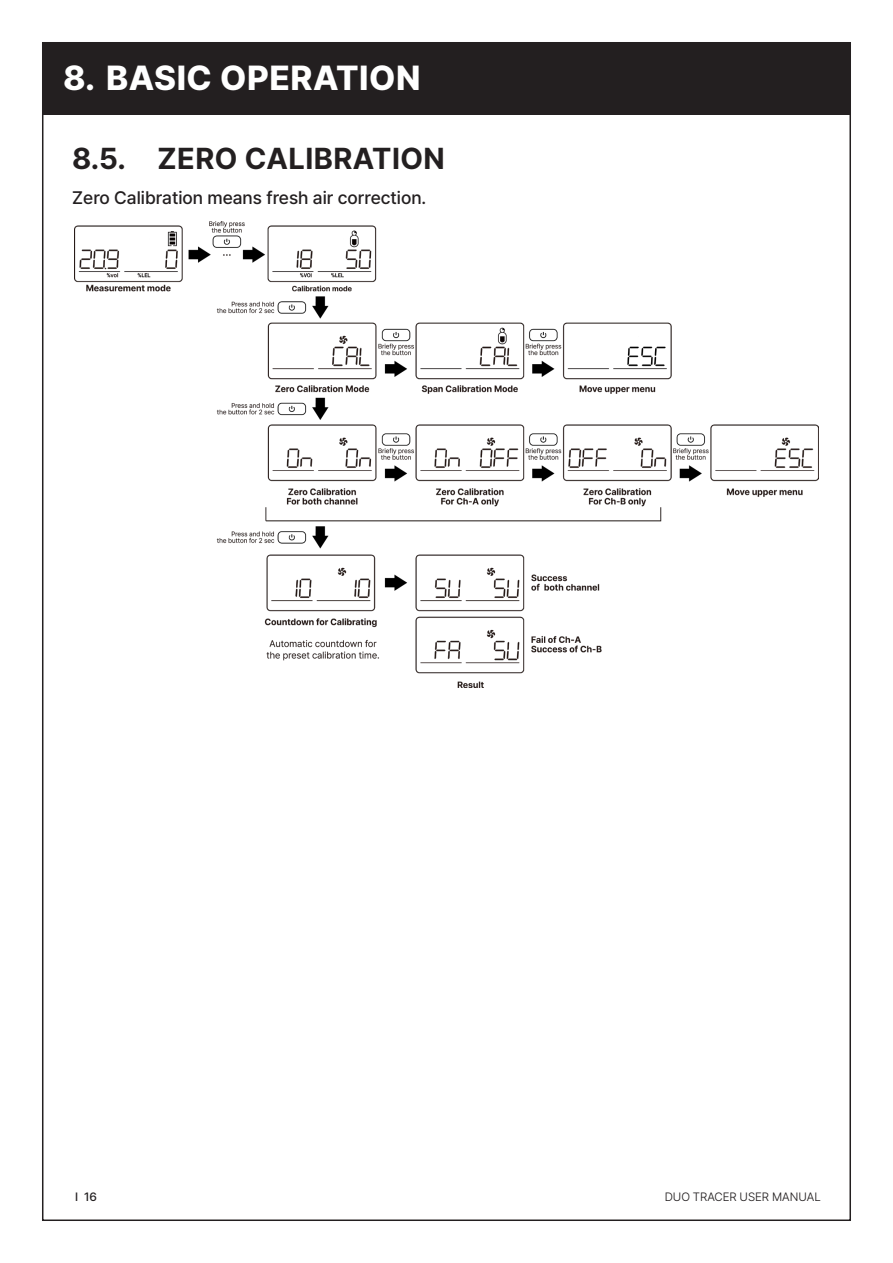
<style>
.page{position:relative;width:893px;height:1263px;background:#fff}
.page>*{position:absolute;margin:0;border:0;box-sizing:border-box;transform-origin:0 0}
.t1{font:800 34.5px "Pretendard";letter-spacing:.015em;color:#fff}
.t2{font:700 30px "Pretendard";letter-spacing:.015em;color:#231f20}
.내용{font:500 18px "Pretendard";color:#231f20}
.t3{font:300 12px "Pretendard";color:#231f20}
.t4{font:500 12px "Pretendard";color:#231f20}
</style>
<div class="page">
<div style="left:42px;top:42px;width:808px;height:72px;background:#231f20"></div>
<img style="left:74px;top:221px;width:745px;height:467px">
<p class="t1" style="left:63px;top:53px;width:359px">8. BASIC OPERATION</p>
<p class="t2" style="left:72px;top:136px;width:374px">8.5. ZERO CALIBRATION</p>
<p class="내용" style="left:72px;top:185px;width:356px">Zero Calibration means fresh air correction.</p>
<p class="t4" style="left:75px;top:1188px;width:23px">I 16</p>
<p class="t3" style="left:665px;top:1188px;width:157px">DUO TRACER USER MANUAL</p>
</div>
